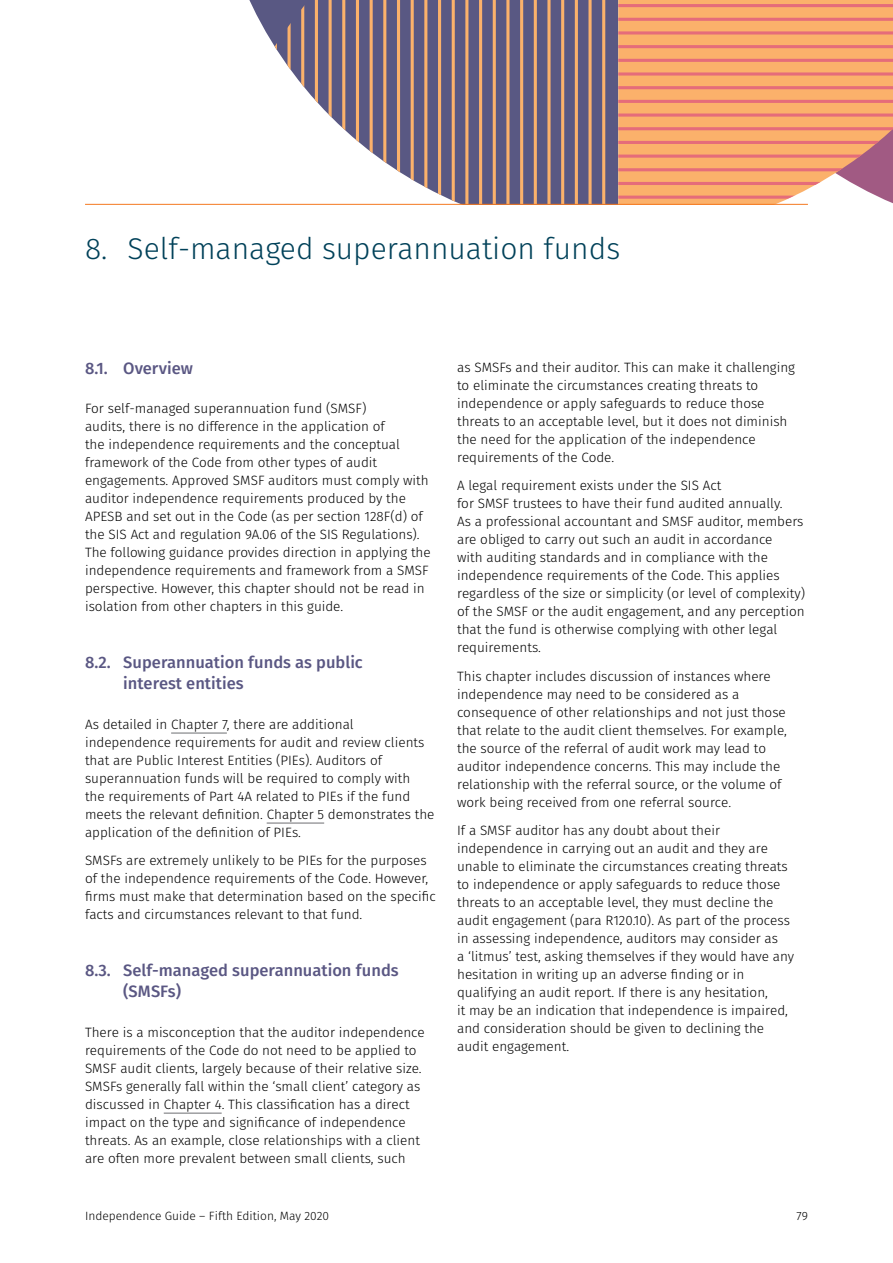
<style>
.page{position:relative;width:893px;height:1263px;background:#fff}
.page>*{position:absolute;margin:0;border:0;box-sizing:border-box;transform-origin:0 0}
.t1{font:300 30px "Fira Sans";color:#004159}
.t2{font:500 16.5px/21px "Fira Sans";color:#5a5783}
.t3{font:300 13.5px/18px "Fira Sans";color:#000}
.t4{font:300 12px "Fira Sans";color:#000}
</style>
<div class="page">
<hr style="left:171px;top:733px;width:56px;height:1px;background:#6d6e71">
<hr style="left:267px;top:823px;width:57px;height:1px;background:#6d6e71">
<hr style="left:164px;top:1113px;width:58px;height:1px;background:#6d6e71">
<svg style="left:212px;top:0;width:406px;height:204px"></svg>
<svg style="left:618px;top:0;width:275px;height:204px;background:#f2a173"></svg>
<svg style="left:275px;top:0;width:332px;height:204px"></svg>
<hr style="left:85px;top:204px;width:723px;height:1px;background:#f47920">
<h1 class="t1" style="left:85px;top:227px;width:537px">8. Self-managed superannuation funds</h1>
<p class="t2" style="left:85px;top:358px;width:109px">8.1. Overview</p>
<p class="t3" style="left:85px;top:399px;width:347px">For self-managed superannuation fund (SMSF)<br>audits, there is no difference in the application of<br>the independence requirements and the conceptual framework of the Code from other types of audit engagements. Approved SMSF auditors must comply with auditor independence requirements produced by the APESB and set out in the Code (as per section 128F(d) of the SIS Act and regulation 9A.06 of the SIS Regulations).<br>The following guidance provides direction in applying the independence requirements and framework from a SMSF perspective. However, this chapter should not be read in isolation from other chapters in this guide.</p>
<p class="t2" style="left:123px;top:652px;width:241px;text-indent:-38px">8.2. Superannuation funds as public interest entities</p>
<p class="t3" style="left:85px;top:715px;width:351px">As detailed in Chapter 7, there are additional independence requirements for audit and review clients that are Public Interest Entities (PIEs). Auditors of superannuation funds will be required to comply with<br>the requirements of Part 4A related to PIEs if the fund meets the relevant definition. Chapter 5 demonstrates the application of the definition of PIEs.</p>
<p class="t3" style="left:85px;top:851px;width:352px">SMSFs are extremely unlikely to be PIEs for the purposes of the independence requirements of the Code. However, firms must make that determination based on the specific facts and circumstances relevant to that fund.</p>
<p class="t2" style="left:123px;top:960px;width:277px;text-indent:-38px">8.3. Self-managed superannuation funds (SMSFs)</p>
<p class="t3" style="left:85px;top:1023px;width:341px">There is a misconception that the auditor independence requirements of the Code do not need to be applied to SMSF audit clients, largely because of their relative size.<br>SMSFs generally fall within the ‘small client’ category as discussed in Chapter 4. This classification has a direct impact on the type and significance of independence threats. As an example, close relationships with a client are often more prevalent between small clients, such</p>
<p class="t3" style="left:457px;top:358px;width:339px">as SMSFs and their auditor. This can make it challenging to eliminate the circumstances creating threats to independence or apply safeguards to reduce those threats to an acceptable level, but it does not diminish the need for the application of the independence requirements of the Code.</p>
<p class="t3" style="left:457px;top:476px;width:349px">A legal requirement exists under the SIS Act<br>for SMSF trustees to have their fund audited annually.<br>As a professional accountant and SMSF auditor, members are obliged to carry out such an audit in accordance<br>with auditing standards and in compliance with the independence requirements of the Code. This applies regardless of the size or simplicity (or level of complexity) of the SMSF or the audit engagement, and any perception that the fund is otherwise complying with other legal requirements.</p>
<p class="t3" style="left:457px;top:667px;width:331px">This chapter includes discussion of instances where independence may need to be considered as a consequence of other relationships and not just those that relate to the audit client themselves. For example, the source of the referral of audit work may lead to auditor independence concerns. This may include the relationship with the referral source, or the volume of work being received from one referral source.</p>
<p class="t3" style="left:457px;top:822px;width:338px">If a SMSF auditor has any doubt about their independence in carrying out an audit and they are unable to eliminate the circumstances creating threats to independence or apply safeguards to reduce those threats to an acceptable level, they must decline the audit engagement (para R120.10). As part of the process in assessing independence, auditors may consider as<br>a ‘litmus’ test, asking themselves if they would have any hesitation in writing up an adverse finding or in qualifying an audit report. If there is any hesitation,<br>it may be an indication that independence is impaired, and consideration should be given to declining the audit engagement.</p>
<p class="t4" style="left:85px;top:1208px;width:246px">Independence Guide – Fifth Edition, May 2020</p>
<p class="t4" style="left:797px;top:1208px;width:13px">79</p>
</div>
